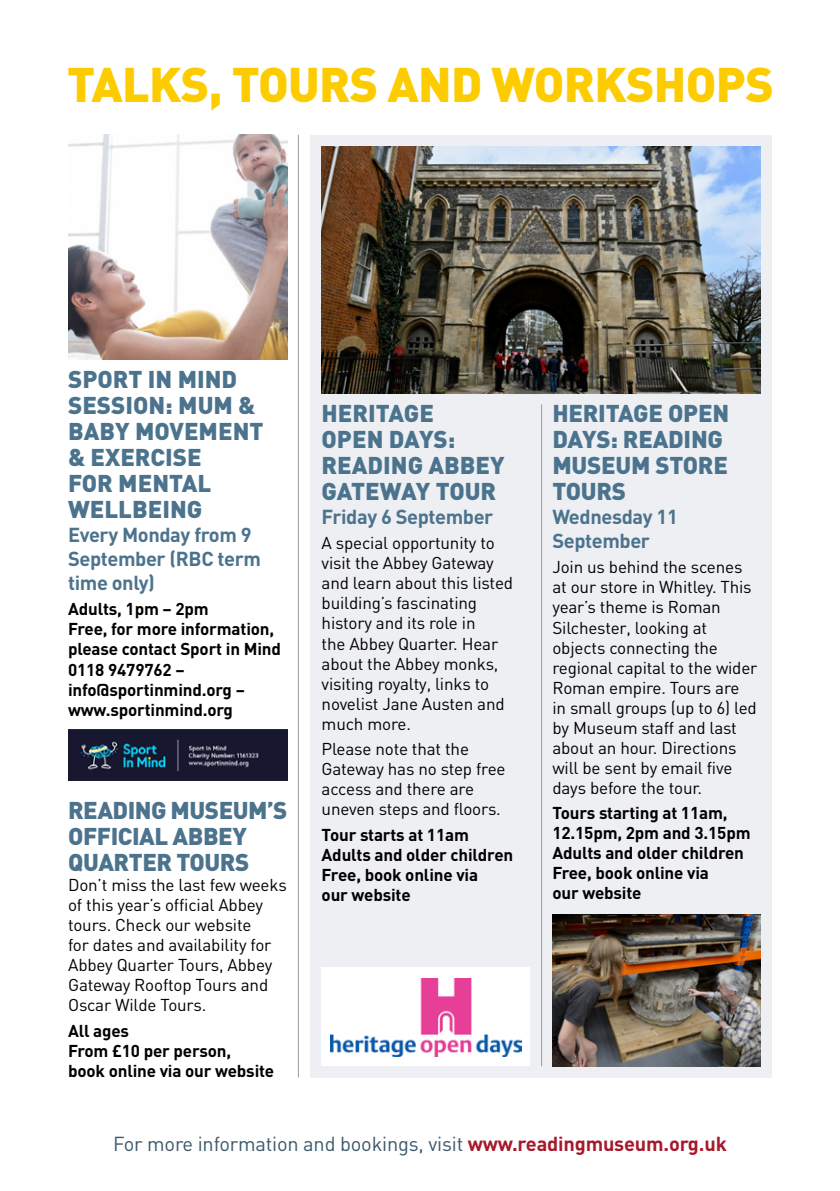
<style>
.page{position:relative;width:840px;height:1191px;background:#fff}
.page>*{position:absolute;margin:0;border:0;box-sizing:border-box;transform-origin:0 0}
.Heading{font:900 48px "DIN";letter-spacing:-.015em;color:#fdcc00}
.Body_Copy{font:900 24px/26px "DIN";letter-spacing:-.01em;color:#4c738d}
._2020_date{font:700 20px/24px "DIN";letter-spacing:-.02em;color:#4c738d}
.t1{font:20px "DIN";letter-spacing:-.01em;color:#3b586c}
._2020_date-2{font:17px/20px "DIN";letter-spacing:-.01em;color:#000}
.Body_Copy-2{font:700 17px/20px "DIN";letter-spacing:-.01em;color:#000}
.Body_Copy-3{font:17px/20px "DIN";letter-spacing:-.01em;color:#000}
.s1{font-weight:700;color:#a6192c}
</style>
<div class="page">
<hr style="left:298px;top:135px;width:1px;height:942px;background:#9d9d9c">
<img style="left:68px;top:135px;width:219px;height:224px">
<div style="left:310px;top:135px;width:461px;height:942px;background:#eeeff3"></div>
<img style="left:68px;top:729px;width:219px;height:51px">
<hr style="left:540px;top:404px;width:1px;height:662px;background:#9d9d9c">
<img style="left:321px;top:146px;width:439px;height:247px">
<img style="left:552px;top:914px;width:208px;height:152px">
<div style="left:321px;top:967px;width:208px;height:99px;background:#fff"></div>
<img style="left:330px;top:978px;width:190px;height:79px">
<p class="Heading" style="left:67px;top:53px;width:707px">TALKS, TOURS AND WORKSHOPS</p>
<p class="Body_Copy" style="left:68px;top:365px;width:197px">SPORT IN MIND<br>SESSION: MUM &amp;<br>BABY MOVEMENT &amp; EXERCISE<br>FOR MENTAL<br>WELLBEING</p>
<p class="_2020_date" style="left:68px;top:521px;width:194px">Every Monday from 9<br>September (RBC term time only)</p>
<p class="Body_Copy-2" style="left:68px;top:598px;width:142px">Adults, 1pm – 2pm</p>
<p class="Body_Copy-2" style="left:68px;top:618px;width:214px">Free, for more information, please contact Sport in Mind<br>0118 9479762 – info@sportinmind.org – www.sportinmind.org</p>
<p class="Body_Copy" style="left:68px;top:796px;width:221px">READING MUSEUM’S<br>OFFICIAL ABBEY<br>QUARTER TOURS</p>
<p class="Body_Copy-3" style="left:68px;top:874px;width:220px">Don’t miss the last few weeks of this year’s official Abbey tours. Check our website<br>for dates and availability for<br>Abbey Quarter Tours, Abbey<br>Gateway Rooftop Tours and<br>Oscar Wilde Tours.</p>
<p class="Body_Copy-2" style="left:68px;top:1019px;width:207px">All ages<br>From £10 per person,<br>book online via our website</p>
<p class="Body_Copy" style="left:321px;top:399px;width:184px">HERITAGE<br>OPEN DAYS:<br>READING ABBEY<br>GATEWAY TOUR</p>
<p class="_2020_date" style="left:321px;top:504px;width:173px">Friday 6 September</p>
<p class="_2020_date-2" style="left:321px;top:533px;width:193px">A special opportunity to visit the Abbey Gateway and learn about this listed building’s fascinating history and its role in<br>the Abbey Quarter. Hear about the Abbey monks, visiting royalty, links to novelist Jane Austen and much more.</p>
<p class="_2020_date-2" style="left:321px;top:738px;width:185px">Please note that the<br>Gateway has no step free access and there are uneven steps and floors.</p>
<p class="Body_Copy-2" style="left:321px;top:824px;width:193px">Tour starts at 11am<br>Adults and older children<br>Free, book online via<br>our website</p>
<p class="Body_Copy" style="left:552px;top:399px;width:178px">HERITAGE OPEN<br>DAYS: READING<br>MUSEUM STORE<br>TOURS</p>
<p class="_2020_date" style="left:552px;top:504px;width:127px">Wednesday 11<br>September</p>
<p class="_2020_date-2" style="left:552px;top:557px;width:206px">Join us behind the scenes at our store in Whitley. This year’s theme is Roman<br>Silchester, looking at objects connecting the regional capital to the wider<br>Roman empire. Tours are<br>in small groups (up to 6) led by Museum staff and last about an hour. Directions will be sent by email five days before the tour.</p>
<p class="Body_Copy-2" style="left:552px;top:802px;width:199px">Tours starting at 11am,<br>12.15pm, 2pm and 3.15pm<br>Adults and older children<br>Free, book online via<br>our website</p>
<p class="t1" style="left:113px;top:1131px;width:615px">For more information and bookings, visit <span class="s1">www.readingmuseum.org.uk</span></p>
</div>
